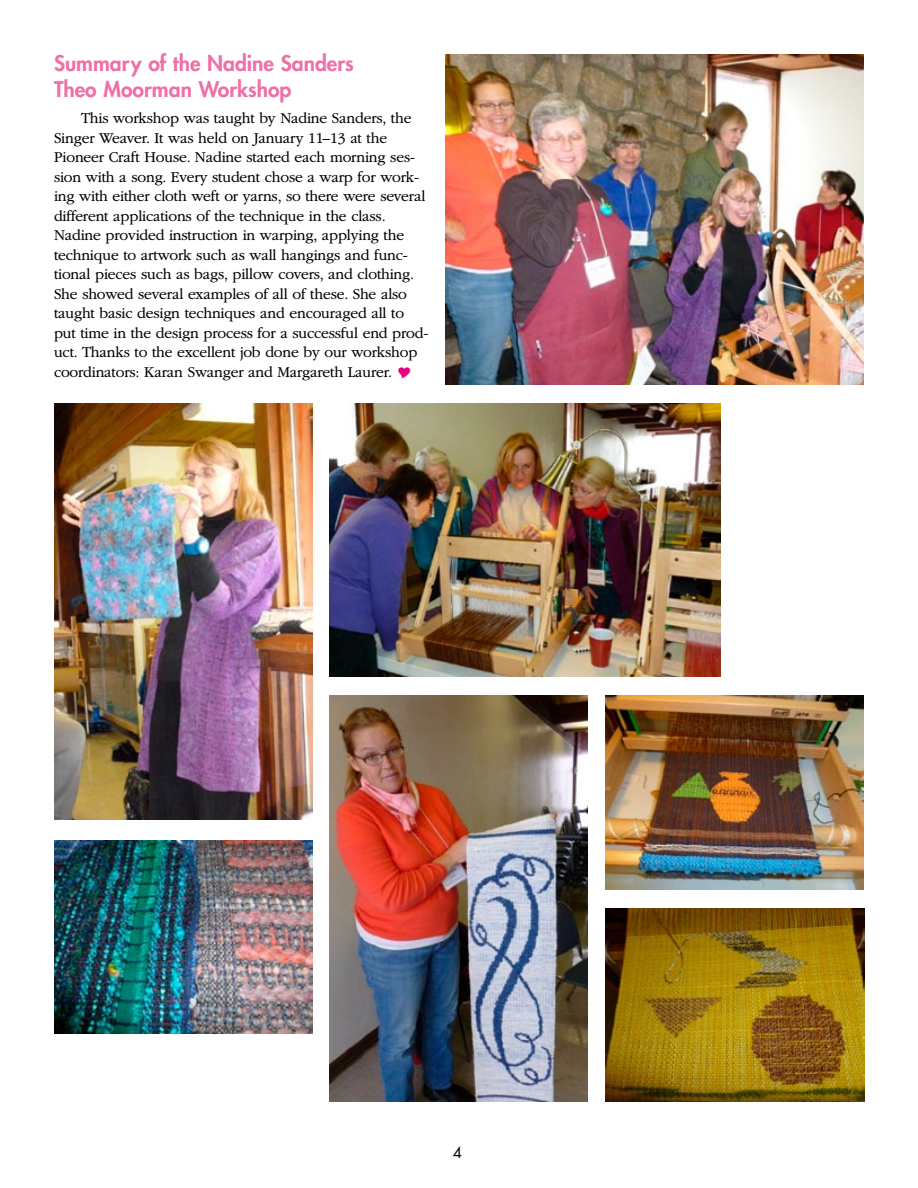
<style>
.page{position:relative;width:918px;height:1188px;background:#fff}
.page>*{position:absolute;margin:0;border:0;box-sizing:border-box;transform-origin:0 0}
.Head_2{font:800 21px/25.5px "Futuralds Lat";color:#ee70a6}
.Body_2{font:300 15.75px/19.5px "Garamondlds Lat Plus";letter-spacing:-.015em;color:#000}
.t1{font:15px "Futuralds Lat";color:#000}
</style>
<div class="page">
<img style="left:54px;top:404px;width:258px;height:415px">
<img style="left:329px;top:696px;width:259px;height:406px">
<img style="left:54px;top:840px;width:258px;height:194px">
<img style="left:329px;top:404px;width:392px;height:272px">
<img style="left:446px;top:54px;width:418px;height:330px">
<img style="left:606px;top:696px;width:258px;height:193px">
<img style="left:606px;top:908px;width:258px;height:194px">
<p class="Head_2" style="left:54px;top:49px;width:301px">Summary of the Nadine Sanders<br>Theo Moorman Workshop</p>
<p class="Body_2" style="left:54px;top:107px;width:376px;text-indent:27px">This workshop was taught by Nadine Sanders, the Singer Weaver. It was held on January 11–13 at the Pioneer Craft House. Nadine started each morning ses&shy;sion with a song. Every student chose a warp for work&shy;ing with either cloth weft or yarns, so there were several different applications of the technique in the class.<br>Nadine provided instruction in warping, applying the technique to artwork such as wall hangings and func&shy;tional pieces such as bags, pillow covers, and clothing.<br>She showed several examples of all of these. She also taught basic design techniques and encouraged all to put time in the design process for a successful end prod&shy;uct. Thanks to the excellent job done by our workshop coordinators: Karan Swanger and Margareth Laurer.</p>
<p class="t1" style="left:453px;top:1140px;width:11px">4</p>
</div>
